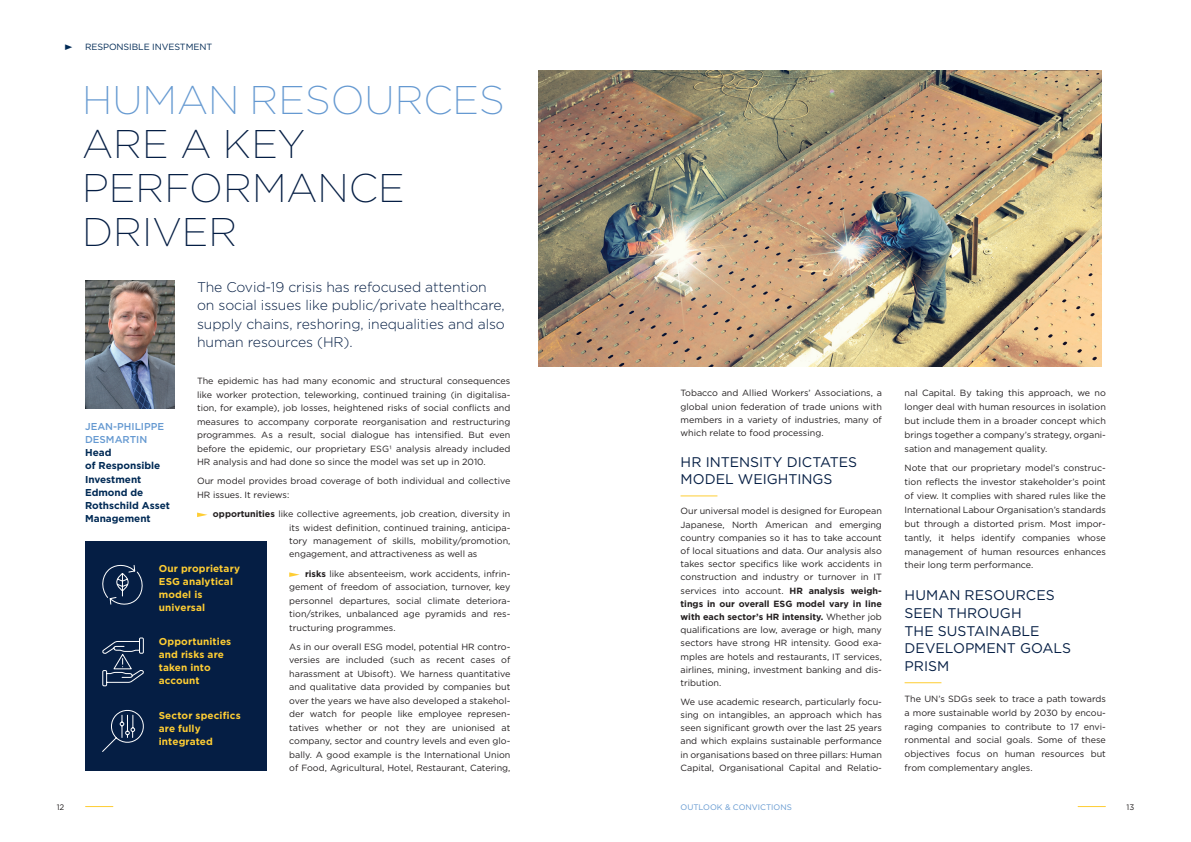
<style>
.page{position:relative;width:1191px;height:842px;background:#fff}
.page>*{position:absolute;margin:0;border:0;box-sizing:border-box;transform-origin:0 0}
.t1{font:200 40px/44px "Gotham";color:#051e44}
.t2{font:200 40px "Gotham";color:#6599d1}
.t3{font:300 14px/18.5px "Gotham";letter-spacing:-.005em;color:#051e44}
.t4{font:14px/17.7px "Gotham";color:#051e44}
.t5{font:700 10px/13px "Gotham";letter-spacing:.01em;color:#fecd33}
.t6{font:700 10px/13.2px "Gotham";color:#002a55}
.t7{font:500 10px/13.2px "Gotham";color:#6599d1}
.t8{font:9px/13.5px "Gotham";color:#231f20;text-align:justify}
.t9{font:9px "Gotham";letter-spacing:-.01em;color:#002a55}
.t10{font:8px "Gotham";color:#6599d1}
.t11{font:8px "Gotham";color:#231f20}
.s1{font-weight:700}
</style>
<div class="page">
<svg style="left:1078px;top:806px;width:27px;height:1px"></svg>
<svg style="left:86px;top:806px;width:27px;height:1px"></svg>
<svg style="left:197px;top:513px;width:10px;height:4px"></svg>
<svg style="left:289px;top:572px;width:11px;height:5px"></svg>
<img style="left:85px;top:281px;width:89px;height:128px">
<hr style="left:680px;top:495px;width:37px;height:1px;background:#fecd33">
<hr style="left:904px;top:682px;width:37px;height:1px;background:#fecd33">
<div style="left:85px;top:541px;width:181px;height:230px;background:#051e44"></div>
<img style="left:539px;top:71px;width:562px;height:295px">
<svg style="left:102px;top:564px;width:41px;height:41px"></svg>
<svg style="left:102px;top:710px;width:42px;height:42px"></svg>
<svg style="left:102px;top:637px;width:42px;height:50px"></svg>
<p class="t9" style="left:85px;top:41px;width:129px">RESPONSIBLE INVESTMENT</p>
<h1 class="t2" style="left:82px;top:75px;width:424px">HUMAN RESOURCES</h1>
<h1 class="t1" style="left:82px;top:121px;width:324px">ARE A KEY<br>PERFORMANCE<br>DRIVER</h1>
<h2 class="t3" style="left:197px;top:277px;width:309px">The Covid-19 crisis has refocused attention on social issues like public/private healthcare, supply chains, reshoring, inequalities and also human resources (HR).</h2>
<p class="t8" style="left:197px;top:374px;width:315px">The epidemic has had many economic and structural consequences like worker protection, teleworking, continued training (in digitalisa&shy;tion, for example), job losses, heightened risks of social conflicts and measures to accompany corporate reorganisation and restructuring programmes. As a result, social dialogue has intensified. But even before the epidemic, our proprietary ESG1 analysis already included HR analysis and had done so since the model was set up in 2010.</p>
<p class="t8" style="left:197px;top:474px;width:315px">Our model provides broad coverage of both individual and collective<br>HR issues. It reviews:</p>
<p class="t8" style="left:289px;top:507px;width:223px;text-indent:-76px"><span class="s1">opportunities</span> like collective agreements, job creation, diversity in its widest definition, continued training, anticipa&shy;tory management of skills, mobility/promotion, engagement, and attractiveness as well as</p>
<p class="t8" style="left:289px;top:567px;width:223px;text-indent:16px"><span class="s1">risks</span> like absenteeism, work accidents, infrin&shy;gement of freedom of association, turnover, key personnel departures, social climate deteriora&shy;tion/strikes, unbalanced age pyramids and res&shy;tructuring programmes.</p>
<p class="t8" style="left:289px;top:640px;width:223px">As in our overall ESG model, potential HR contro&shy;versies are included (such as recent cases of harassment at Ubisoft). We harness quantitative and qualitative data provided by companies but over the years we have also developed a stakehol&shy;der watch for people like employee represen&shy;tatives whether or not they are unionised at company, sector and country levels and even glo&shy;bally. A good example is the International Union of Food, Agricultural, Hotel, Restaurant, Catering,</p>
<p class="t7" style="left:85px;top:420px;width:81px">JEAN-PHILIPPE<br>DESMARTIN</p>
<p class="t6" style="left:85px;top:446px;width:87px">Head<br>of Responsible<br>Investment<br>Edmond de<br>Rothschild Asset<br>Management</p>
<p class="t5" style="left:159px;top:562px;width:83px">Our proprietary<br>ESG analytical model is universal</p>
<p class="t5" style="left:159px;top:635px;width:74px">Opportunities and risks are taken into account</p>
<p class="t5" style="left:159px;top:709px;width:83px">Sector specifics are fully integrated</p>
<p class="t8" style="left:680px;top:386px;width:203px;line-height:13.2px">Tobacco and Allied Workers’ Associations, a global union federation of trade unions with members in a variety of industries, many of which relate to food processing.</p>
<h2 class="t4" style="left:680px;top:453px;width:178px;line-height:17px">HR INTENSITY DICTATES<br>MODEL WEIGHTINGS</h2>
<p class="t8" style="left:680px;top:504px;width:203px;line-height:13.2px">Our universal model is designed for European Japanese, North American and emerging country companies so it has to take account of local situations and data. Our analysis also takes sector specifics like work accidents in construction and industry or turnover in IT services into account. <span class="s1">HR analysis weigh&shy;tings in our overall ESG model vary in line with each sector’s HR intensity.</span> Whether job qualifications are low, average or high, many sectors have strong HR intensity. Good exa&shy;mples are hotels and restaurants, IT services, airlines, mining, investment banking and dis&shy;tribution.</p>
<p class="t8" style="left:680px;top:695px;width:203px;line-height:13.2px">We use academic research, particularly focu&shy;sing on intangibles, an approach which has seen significant growth over the last 25 years and which explains sustainable performance in organisations based on three pillars: Human Capital, Organisational Capital and Relatio-</p>
<p class="t8" style="left:904px;top:386px;width:203px;line-height:13.9px">nal Capital. By taking this approach, we no longer deal with human resources in isolation but include them in a broader concept which brings together a company’s strategy, organi&shy;sation and management quality.</p>
<p class="t8" style="left:904px;top:461px;width:203px;line-height:13.9px">Note that our proprietary model’s construc&shy;tion reflects the investor stakeholder’s point of view. It complies with shared rules like the International Labour Organisation’s standards but through a distorted prism. Most impor&shy;tantly, it helps identify companies whose management of human resources enhances their long term performance.</p>
<h2 class="t4" style="left:904px;top:586px;width:168px">HUMAN RESOURCES<br>SEEN THROUGH<br>THE SUSTAINABLE<br>DEVELOPMENT GOALS<br>PRISM</h2>
<p class="t8" style="left:904px;top:691px;width:203px;line-height:13.9px">The UN’s SDGs seek to trace a path towards a more sustainable world by 2030 by encou&shy;raging companies to contribute to 17 envi&shy;ronmental and social goals. Some of these objectives focus on human resources but from complementary angles.</p>
<p class="t11" style="left:57px;top:802px;width:9px">12</p>
<p class="t10" style="left:680px;top:802px;width:113px">OUTLOOK &amp; CONVICTIONS</p>
<p class="t11" style="left:1126px;top:802px;width:9px">13</p>
</div>
